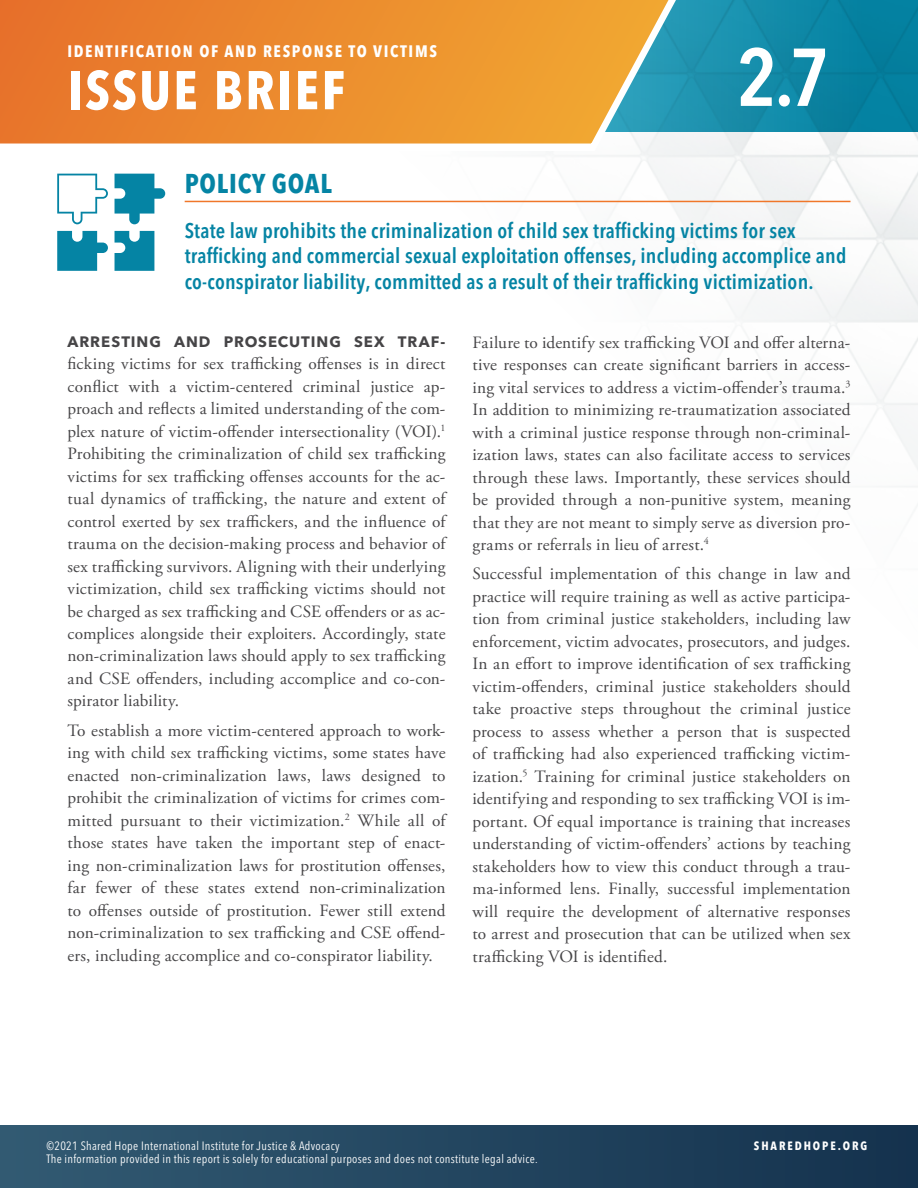
<style>
.page{position:relative;width:918px;height:1188px;background:#fff}
.page>*{position:absolute;margin:0;border:0;box-sizing:border-box;transform-origin:0 0}
.t1{font:600 condensed 81px "Avenir Next LT Pro";color:#fff}
.t2{font:700 condensed 54px "Avenir Next LT Pro";letter-spacing:.04em;color:#fff}
.t3{font:700 condensed 27px "Avenir Next LT Pro";letter-spacing:.03em;color:#0584a4}
.t4{font:600 condensed 21px/25.2px "Avenir Next LT Pro";letter-spacing:.01em;color:#0584a4}
.t5{font:17.25px/22.5px "Adobe Garamond Pro";letter-spacing:-.01em;color:#464547;text-align:justify}
.t6{font:700 condensed 16.5px "Avenir Next LT Pro";letter-spacing:.1em;color:#fff}
.t7{font:700 15px "Avenir Next LT Pro";letter-spacing:.06em;color:#464547}
.t8{font:condensed 12px "Avenir Next LT Pro";letter-spacing:.025em;color:#fff}
.t9{font:700 condensed 12px "Avenir Next LT Pro";letter-spacing:.16em;color:#fff}
</style>
<div class="page">
<img style="left:221px;top:155px;width:697px;height:332px">
<div style="left:0;top:1126px;width:918px;height:62px;background:linear-gradient(to right,#325a72,#14324d)"></div>
<hr style="left:185px;top:201px;width:665px;height:1px;background:#f0772a">
<svg style="left:115px;top:231px;width:39px;height:40px;background:#2593af"></svg>
<svg style="left:115px;top:174px;width:50px;height:50px"></svg>
<svg style="left:57px;top:231px;width:51px;height:40px"></svg>
<svg style="left:57px;top:174px;width:51px;height:50px"></svg>
<svg style="left:0;top:0;width:918px;height:155px;background:#b59763"></svg>
<p class="t6" style="left:68px;top:41px;width:371px">IDENTIFICATION OF AND RESPONSE TO VICTIMS</p>
<h2 class="t2" style="left:68px;top:57px;width:279px">ISSUE BRIEF</h2>
<h1 class="t1" style="left:737px;top:28px;width:95px">2.7</h1>
<h3 class="t3" style="left:185px;top:167px;width:149px">POLICY GOAL</h3>
<p class="t4" style="left:185px;top:218px;width:663px">State law prohibits the criminalization of child sex trafficking victims for sex trafficking and commercial sexual exploitation offenses, including accomplice and co-conspirator liability, committed as a result of their trafficking victimization.</p>
<p class="t7" style="left:68px;top:332px;width:379px">ARRESTING AND PROSECUTING SEX TRAF-</p>
<p class="t5" style="left:68px;top:353px;width:381px">ficking victims for sex trafficking offenses is in direct conflict with a victim-centered criminal justice ap&shy;proach and reflects a limited understanding of the com&shy;plex nature of victim-offender intersectionality (VOI).<sup>1<br></sup>Prohibiting the criminalization of child sex trafficking victims for sex trafficking offenses accounts for the ac&shy;tual dynamics of trafficking, the nature and extent of control exerted by sex traffickers, and the influence of trauma on the decision-making process and behavior of sex trafficking survivors. Aligning with their underlying victimization, child sex trafficking victims should not be charged as sex trafficking and CSE offenders or as ac&shy;complices alongside their exploiters. Accordingly, state non-criminalization laws should apply to sex trafficking and CSE offenders, including accomplice and co-con&shy;spirator liability.</p>
<p class="t5" style="left:67px;top:720px;width:381px">To establish a more victim-centered approach to work&shy;ing with child sex trafficking victims, some states have enacted non-criminalization laws, laws designed to prohibit the criminalization of victims for crimes com&shy;mitted pursuant to their victimization.<sup>2</sup> While all of those states have taken the important step of enact&shy;ing non-criminalization laws for prostitution offenses, far fewer of these states extend non-criminalization to offenses outside of prostitution. Fewer still extend non-criminalization to sex trafficking and CSE offend&shy;ers, including accomplice and co-conspirator liability.</p>
<p class="t5" style="left:472px;top:332px;width:380px">Failure to identify sex trafficking VOI and offer alterna&shy;tive responses can create significant barriers in access&shy;ing vital services to address a victim-offender’s trauma.<sup>3<br></sup>In addition to minimizing re-traumatization associated with a criminal justice response through non-criminal&shy;ization laws, states can also facilitate access to services through these laws. Importantly, these services should be provided through a non-punitive system, meaning that they are not meant to simply serve as diversion pro&shy;grams or referrals in lieu of arrest.<sup>4</sup></p>
<p class="t5" style="left:472px;top:563px;width:380px">Successful implementation of this change in law and practice will require training as well as active participa&shy;tion from criminal justice stakeholders, including law enforcement, victim advocates, prosecutors, and judges.<br>In an effort to improve identification of sex trafficking victim-offenders, criminal justice stakeholders should take proactive steps throughout the criminal justice process to assess whether a person that is suspected of trafficking had also experienced trafficking victim&shy;ization.<sup>5</sup> Training for criminal justice stakeholders on identifying and responding to sex trafficking VOI is im&shy;portant. Of equal importance is training that increases understanding of victim-offenders’ actions by teaching stakeholders how to view this conduct through a trau&shy;ma-informed lens. Finally, successful implementation will require the development of alternative responses to arrest and prosecution that can be utilized when sex trafficking VOI is identified.</p>
<p class="t8" style="left:46px;top:1138px;width:295px">©2021 Shared Hope International Institute for Justice &amp; Advocacy</p>
<p class="t9" style="left:754px;top:1138px;width:115px">SHAREDHOPE.ORG</p>
<p class="t8" style="left:46px;top:1152px;width:493px">The information provided in this report is solely for educational purposes and does not constitute legal advice.</p>
</div>
